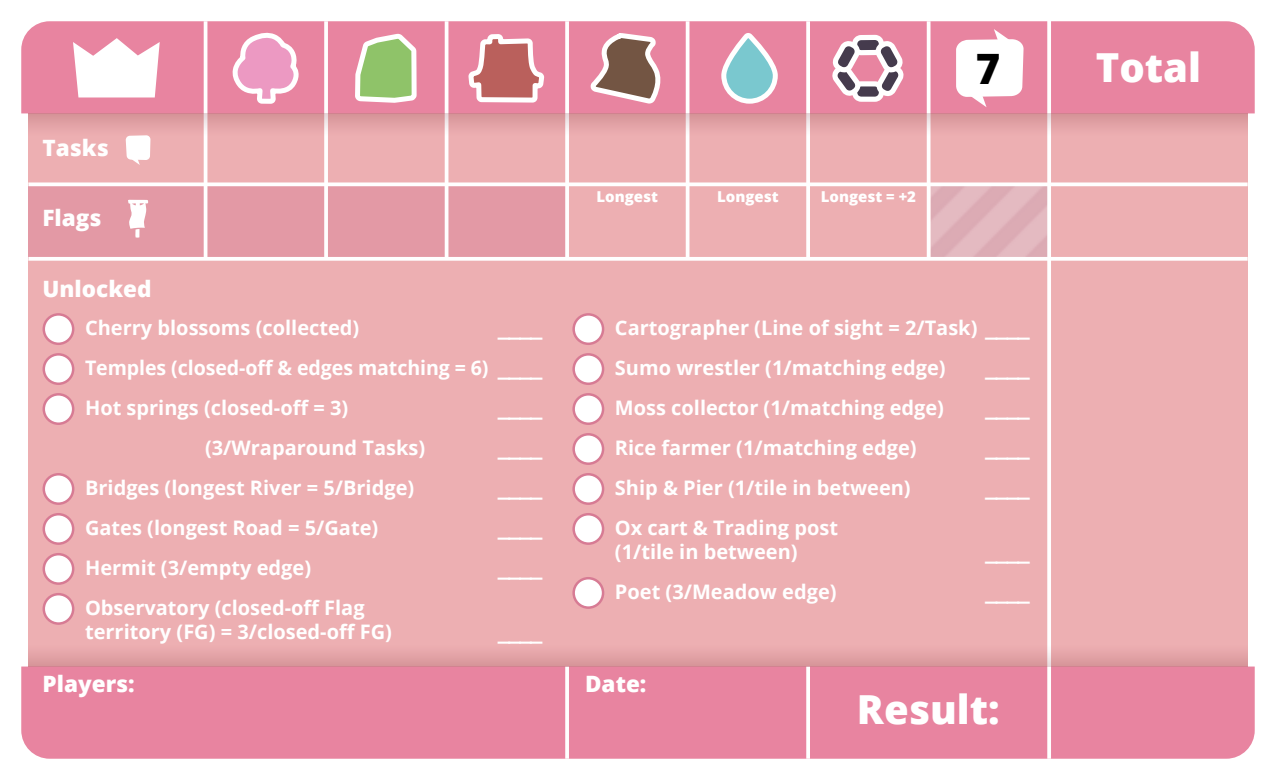
<style>
.page{position:relative;width:1276px;height:780px;background:#fff}
.page>*{position:absolute;margin:0;border:0;box-sizing:border-box;transform-origin:0 0}
.t1{font:800 41.75px "Open Sans";color:#000}
.t2{font:800 40px "Open Sans";color:#fff}
.t3{font:800 40px "Open Sans";color:#fff}
.t4{font:700 30px "Open Sans";color:#fff}
.t5{font:800 22.5px "Open Sans";color:#fff}
.t6{font:700 20px/40px "Open Sans";color:#fff}
.t7{font:800 15px "Open Sans";color:#fff}
.s1{font-size:30px}
</style>
<div class="page">
<div style="left:28px;top:35px;width:1219px;height:709px;background:#edafb2"></div>
<img style="left:931px;top:186px;width:116px;height:71px">
<div style="left:28px;top:184px;width:539px;height:75px;background:#e399a5"></div>
<div style="left:21px;top:21px;width:1233px;height:92px;background:#e884a0"></div>
<div style="left:21px;top:666px;width:1233px;height:92px;background:#e884a0"></div>
<svg style="left:229px;top:28px;width:76px;height:159px"></svg>
<svg style="left:827px;top:31px;width:80px;height:75px;background:#ce9bad"></svg>
<svg style="left:719px;top:29px;width:61px;height:77px;background:#c0b6c4"></svg>
<svg style="left:586px;top:30px;width:82px;height:77px;background:#bf878d"></svg>
<svg style="left:465px;top:30px;width:82px;height:83px;background:#d98b96"></svg>
<svg style="left:352px;top:21px;width:68px;height:84px;background:#c3b898"></svg>
<svg style="left:128px;top:200px;width:20px;height:38px"></svg>
<hr style="left:204px;top:21px;width:3px;height:238px;background:#fff">
<svg style="left:324px;top:21px;width:4px;height:236px"></svg>
<svg style="left:565px;top:21px;width:4px;height:236px"></svg>
<svg style="left:565px;top:666px;width:4px;height:92px"></svg>
<svg style="left:806px;top:666px;width:4px;height:92px"></svg>
<hr style="left:445px;top:21px;width:3px;height:238px;background:#fff">
<hr style="left:686px;top:21px;width:3px;height:238px;background:#fff">
<svg style="left:806px;top:21px;width:4px;height:236px"></svg>
<svg style="left:926px;top:21px;width:4px;height:236px"></svg>
<svg style="left:1047px;top:21px;width:4px;height:737px;background:#fdf8f9"></svg>
<svg style="left:28px;top:182px;width:1219px;height:4px;background:#fcf5f5"></svg>
<svg style="left:28px;top:257px;width:1219px;height:4px;background:#fdf8f8"></svg>
<svg style="left:126px;top:136px;width:24px;height:29px"></svg>
<svg style="left:956px;top:29px;width:67px;height:78px;background:#f8dde5"></svg>
<div style="left:44px;top:314px;width:29px;height:30px;background:#fff;border-radius:50%"></div>
<div style="left:43px;top:313px;width:31px;height:32px;border:2px solid #d77b94;border-radius:50%"></div>
<div style="left:44px;top:354px;width:29px;height:30px;background:#fff;border-radius:50%"></div>
<div style="left:43px;top:353px;width:31px;height:32px;border:2px solid #d77b94;border-radius:50%"></div>
<div style="left:44px;top:394px;width:29px;height:29px;background:#fff;border-radius:50%"></div>
<div style="left:43px;top:393px;width:31px;height:32px;border:2px solid #d77b94;border-radius:50%"></div>
<div style="left:44px;top:474px;width:29px;height:29px;background:#fff;border-radius:50%"></div>
<div style="left:43px;top:473px;width:31px;height:32px;border:2px solid #d77b94;border-radius:50%"></div>
<div style="left:44px;top:514px;width:29px;height:29px;background:#fff;border-radius:50%"></div>
<div style="left:43px;top:513px;width:31px;height:32px;border:2px solid #d77b94;border-radius:50%"></div>
<div style="left:44px;top:554px;width:29px;height:29px;background:#fff;border-radius:50%"></div>
<div style="left:43px;top:553px;width:31px;height:32px;border:2px solid #d77b94;border-radius:50%"></div>
<div style="left:44px;top:594px;width:29px;height:29px;background:#fff;border-radius:50%"></div>
<div style="left:43px;top:593px;width:31px;height:31px;border:2px solid #d77b94;border-radius:50%"></div>
<svg style="left:573px;top:314px;width:30px;height:30px"></svg>
<div style="left:572px;top:313px;width:32px;height:32px;border:2px solid #d77b94;border-radius:50%"></div>
<svg style="left:573px;top:354px;width:30px;height:30px"></svg>
<div style="left:572px;top:353px;width:32px;height:32px;border:2px solid #d77b94;border-radius:50%"></div>
<div style="left:573px;top:394px;width:30px;height:29px;background:#fff;border-radius:50%"></div>
<div style="left:572px;top:393px;width:32px;height:32px;border:2px solid #d77b94;border-radius:50%"></div>
<div style="left:573px;top:434px;width:30px;height:29px;background:#fff;border-radius:50%"></div>
<div style="left:572px;top:433px;width:32px;height:32px;border:2px solid #d77b94;border-radius:50%"></div>
<div style="left:573px;top:474px;width:30px;height:29px;background:#fff;border-radius:50%"></div>
<div style="left:572px;top:473px;width:32px;height:32px;border:2px solid #d77b94;border-radius:50%"></div>
<div style="left:573px;top:514px;width:30px;height:29px;background:#fff;border-radius:50%"></div>
<div style="left:572px;top:513px;width:32px;height:32px;border:2px solid #d77b94;border-radius:50%"></div>
<div style="left:573px;top:578px;width:30px;height:29px;background:#fff;border-radius:50%"></div>
<div style="left:572px;top:577px;width:32px;height:32px;border:2px solid #d77b94;border-radius:50%"></div>
<svg style="left:73px;top:38px;width:87px;height:59px;background:#f9e3e9"></svg>
<svg style="left:28px;top:113px;width:1219px;height:23px;fill:#e2a2a5"></svg>
<div style="left:28px;top:644px;width:1219px;height:22px;background:#e4a4a8"></div>
<p class="t5" style="left:43px;top:131px;width:68px">Tasks</p>
<p class="t5" style="left:43px;top:201px;width:61px">Flags</p>
<p class="t5" style="left:43px;top:271px;width:111px">Unlocked</p>
<p class="t6" style="left:85px;top:307px;width:276px">Cherry blossoms (collected)</p>
<h3 class="t4" style="left:498px;top:303px;width:46px">____</h3>
<p class="t6" style="left:85px;top:347px;width:459px">Temples (closed-off &amp; edges matching = 6) <span class="s1">____<br></span>Hot springs (closed-off = 3)</p>
<h3 class="t4" style="left:498px;top:383px;width:46px">____</h3>
<p class="t6" style="left:205px;top:427px;width:222px">(3/Wraparound Tasks)</p>
<h3 class="t4" style="left:498px;top:423px;width:46px">____</h3>
<p class="t6" style="left:85px;top:467px;width:331px">Bridges (longest River = 5/Bridge)</p>
<h3 class="t4" style="left:498px;top:463px;width:46px">____</h3>
<p class="t6" style="left:85px;top:507px;width:295px">Gates (longest Road = 5/Gate)</p>
<h3 class="t4" style="left:498px;top:502px;width:46px">____</h3>
<p class="t6" style="left:85px;top:547px;width:228px">Hermit (3/empty edge)</p>
<h3 class="t4" style="left:498px;top:542px;width:46px">____</h3>
<p class="t6" style="left:85px;top:595px;width:308px;line-height:24px">Observatory (closed-off Flag territory (FG) = 3/closed-off FG)</p>
<h3 class="t4" style="left:498px;top:606px;width:46px">____</h3>
<p class="t7" style="left:596px;top:185px;width:63px">Longest</p>
<p class="t7" style="left:717px;top:185px;width:63px">Longest</p>
<p class="t7" style="left:821px;top:185px;width:97px">Longest = +2</p>
<h1 class="t1" style="left:976px;top:37px;width:26px">7</h1>
<p class="t6" style="left:615px;top:307px;width:416px">Cartographer (Line of sight = 2/Task) <span class="s1">____<br></span>Sumo wrestler (1/matching edge)</p>
<h3 class="t4" style="left:985px;top:343px;width:46px">____</h3>
<p class="t6" style="left:615px;top:387px;width:331px">Moss collector (1/matching edge)</p>
<h3 class="t4" style="left:985px;top:383px;width:46px">____</h3>
<p class="t6" style="left:615px;top:427px;width:303px">Rice farmer (1/matching edge)</p>
<h3 class="t4" style="left:985px;top:423px;width:46px">____</h3>
<p class="t6" style="left:615px;top:467px;width:297px">Ship &amp; Pier (1/tile in between)</p>
<h3 class="t4" style="left:985px;top:463px;width:46px">____</h3>
<p class="t6" style="left:615px;top:515px;width:224px;line-height:24px">Ox cart &amp; Trading post (1/tile in between)</p>
<h3 class="t4" style="left:985px;top:526px;width:46px">____</h3>
<p class="t6" style="left:615px;top:571px;width:223px">Poet (3/Meadow edge)</p>
<h3 class="t4" style="left:985px;top:566px;width:46px">____</h3>
<p class="t5" style="left:43px;top:666px;width:94px">Players:</p>
<p class="t5" style="left:585px;top:666px;width:63px">Date:</p>
<h2 class="t2" style="left:857px;top:678px;width:144px">Result:</h2>
<h2 class="t3" style="left:1095px;top:37px;width:107px">Total</h2>
</div>
